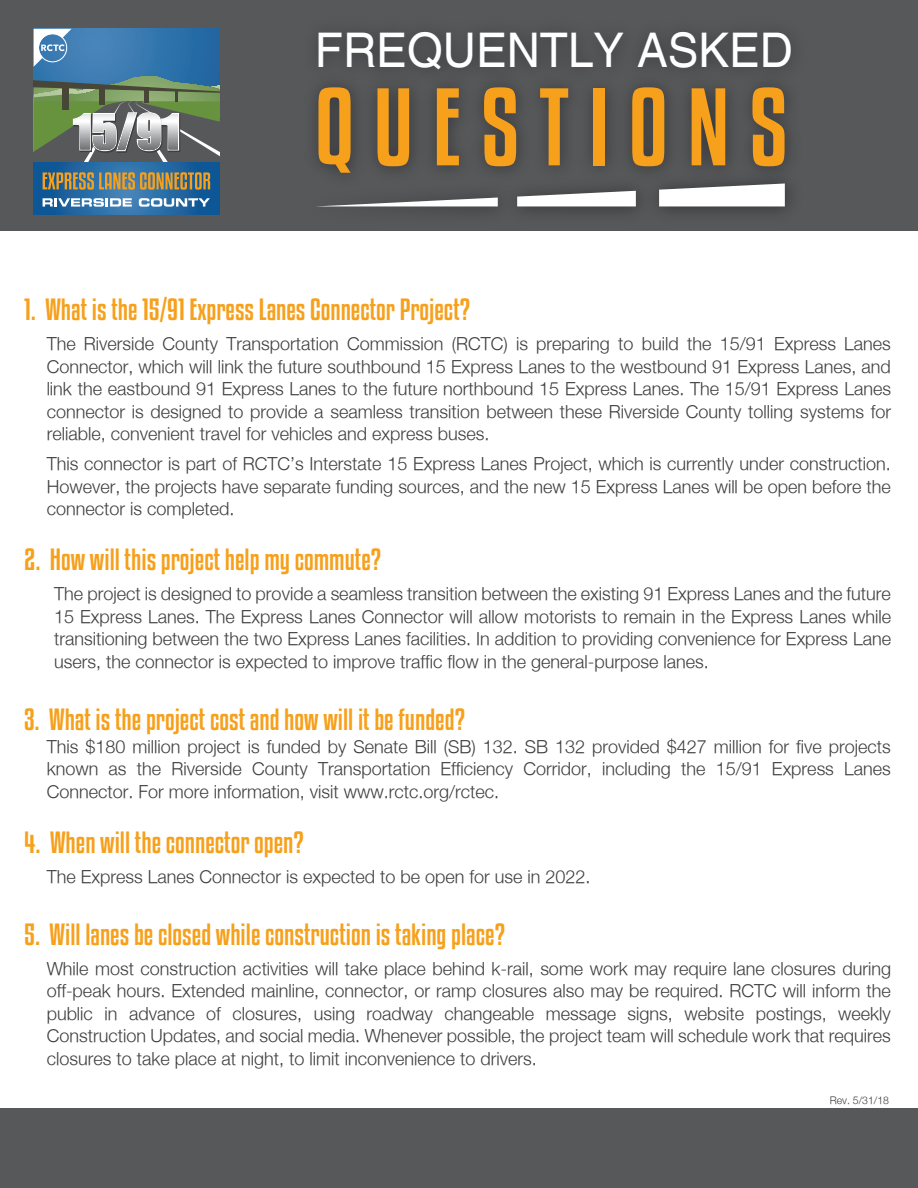
<style>
.page{position:relative;width:918px;height:1188px;background:#fff}
.page>*{position:absolute;margin:0;border:0;box-sizing:border-box;transform-origin:0 0}
.t1{font:97.5px "Kenyan Coffee Rg";letter-spacing:.2em;color:#f6a01b}
.t2{font:47.85px "Helvetica";color:#fff;scale:.96 1}
.t3{font:27px "Kenyan Coffee Rg";color:#f6a01b}
.t4{font:300 18px/22.5px "Helvetica Neue";color:#3e3e3f;text-align:justify}
.t5{font:300 10.5px "Helvetica Neue";color:#3e3e3f}
</style>
<div class="page">
<div style="left:0;top:0;width:918px;height:231px;background:#57585a"></div>
<div style="left:0;top:1109px;width:918px;height:79px;background:#57585a"></div>
<img style="left:310px;top:56px;width:489px;height:153px">
<svg style="left:34px;top:29px;width:186px;height:186px;background:#5f818c"></svg>
<h2 class="t2" style="left:315px;top:23px;width:499px">FREQUENTLY ASKED</h2>
<h1 class="t1" style="left:315px;top:68px;width:474px">QUESTIONS</h1>
<h3 class="t3" style="left:24px;top:293px;width:448px">1. What is the 15/91 Express Lanes Connector Project?</h3>
<p class="t4" style="left:47px;top:332px;width:846px">The Riverside County Transportation Commission (RCTC) is preparing to build the 15/91 Express Lanes Connector, which will link the future southbound 15 Express Lanes to the westbound 91 Express Lanes, and link the eastbound 91 Express Lanes to the future northbound 15 Express Lanes. The 15/91 Express Lanes connector is designed to provide a seamless transition between these Riverside County tolling systems for reliable, convenient travel for vehicles and express buses.</p>
<p class="t4" style="left:47px;top:452px;width:846px">This connector is part of RCTC’s Interstate 15 Express Lanes Project, which is currently under construction.<br>However, the projects have separate funding sources, and the new 15 Express Lanes will be open before the connector is completed.</p>
<h3 class="t3" style="left:24px;top:543px;width:359px">2. How will this project help my commute?</h3>
<p class="t4" style="left:54px;top:582px;width:838px">The project is designed to provide a seamless transition between the existing 91 Express Lanes and the future 15 Express Lanes. The Express Lanes Connector will allow motorists to remain in the Express Lanes while transitioning between the two Express Lanes facilities. In addition to providing convenience for Express Lane users, the connector is expected to improve traffic flow in the general-purpose lanes.</p>
<h3 class="t3" style="left:24px;top:703px;width:442px">3. What is the project cost and how will it be funded?</h3>
<p class="t4" style="left:47px;top:735px;width:846px">This $180 million project is funded by Senate Bill (SB) 132. SB 132 provided $427 million for five projects known as the Riverside County Transportation Efficiency Corridor, including the 15/91 Express Lanes Connector. For more information, visit www.rctc.org/rctec.</p>
<h3 class="t3" style="left:24px;top:826px;width:281px">4. When will the connector open?</h3>
<p class="t4" style="left:47px;top:865px;width:545px">The Express Lanes Connector is expected to be open for use in 2022.</p>
<h3 class="t3" style="left:24px;top:918px;width:483px">5. Will lanes be closed while construction is taking place?</h3>
<p class="t4" style="left:47px;top:957px;width:846px">While most construction activities will take place behind k-rail, some work may require lane closures during off-peak hours. Extended mainline, connector, or ramp closures also may be required. RCTC will inform the public in advance of closures, using roadway changeable message signs, website postings, weekly Construction Updates, and social media. Whenever possible, the project team will schedule work that requires closures to take place at night, to limit inconvenience to drivers.</p>
<p class="t5" style="left:830px;top:1094px;width:61px">Rev. 5/31/18</p>
</div>
